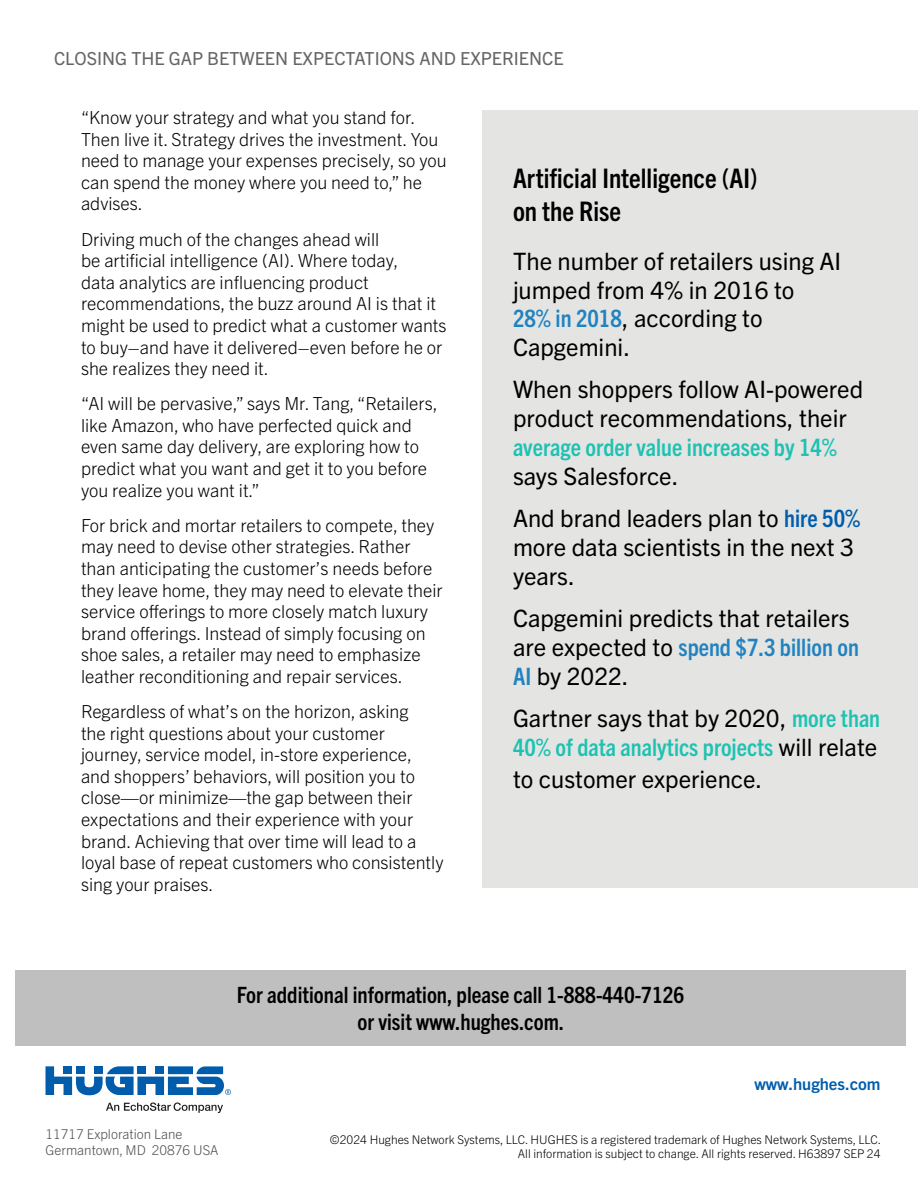
<style>
.page{position:relative;width:918px;height:1188px;background:#fff}
.page>*{position:absolute;margin:0;border:0;box-sizing:border-box;transform-origin:0 0}
.Content{font:700 condensed 27px/32.4px "Trade Gothic Next LT Pro";color:#000}
.Content-2{font:24px/28.8px "Trade Gothic Next LT Pro";color:#000}
.Content-3{font:700 condensed 24px/28.8px "Trade Gothic Next LT Pro";color:#1fc2b2}
.t1{font:700 condensed 22.5px/27px "Trade Gothic Next LT Pro";color:#000;text-align:center}
.Content-4{font:300 18px/21.6px "Trade Gothic Next LT Pro";color:#000}
.t2{font:18px "Trade Gothic Next LT Pro";color:#666}
.t3{font:700 16.5px "Trade Gothic Next LT Pro";color:#015dac}
.t4{font:300 13.5px/16.2px "Trade Gothic Next LT Pro";color:#4d4d4d}
.t5{font:300 12px/14.4px "Trade Gothic Next LT Pro";color:#000;text-align:right}
.s1{font-weight:700;font-stretch:condensed;color:#2182c0}
.s2{font-weight:700;font-stretch:condensed;color:#1fc2b2}
.s3{font-weight:700;font-stretch:condensed;color:#005dac}
.s4{font-weight:400;font-stretch:normal;color:#000}
</style>
<div class="page">
<svg style="left:46px;top:1066px;width:185px;height:29px"></svg>
<svg style="left:106px;top:1103px;width:117px;height:10px"></svg>
<div style="left:15px;top:970px;width:891px;height:75px;background:#bfbfbf"></div>
<div style="left:483px;top:110px;width:435px;height:778px;background:#e4e5e3"></div>
<p class="t2" style="left:54px;top:46px;width:511px">CLOSING THE GAP BETWEEN EXPECTATIONS AND EXPERIENCE</p>
<p class="Content-4" style="left:81px;top:106px;width:367px">“Know your strategy and what you stand for.<br>Then live it. Strategy drives the investment. You need to manage your expenses precisely, so you can spend the money where you need to,” he advises.</p>
<p class="Content-4" style="left:81px;top:227px;width:367px">Driving much of the changes ahead will<br>be artificial intelligence (AI). Where today,<br>data analytics are influencing product recommendations, the buzz around AI is that it might be used to predict what a customer wants to buy–and have it delivered–even before he or she realizes they need it.</p>
<p class="Content-4" style="left:81px;top:392px;width:358px">“AI will be pervasive,” says Mr. Tang, “Retailers, like Amazon, who have perfected quick and even same day delivery, are exploring how to predict what you want and get it to you before you realize you want it.”</p>
<p class="Content-4" style="left:81px;top:513px;width:363px">For brick and mortar retailers to compete, they may need to devise other strategies. Rather than anticipating the customer’s needs before they leave home, they may need to elevate their service offerings to more closely match luxury brand offerings. Instead of simply focusing on shoe sales, a retailer may need to emphasize leather reconditioning and repair services.</p>
<p class="Content-4" style="left:81px;top:700px;width:364px">Regardless of what’s on the horizon, asking<br>the right questions about your customer journey, service model, in-store experience, and shoppers’ behaviors, will position you to close—or minimize—the gap between their expectations and their experience with your brand. Achieving that over time will lead to a loyal base of repeat customers who consistently sing your praises.</p>
<p class="Content" style="left:513px;top:161px;width:246px">Artificial Intelligence (AI) on the Rise</p>
<p class="Content-2" style="left:513px;top:245px;width:330px">The number of retailers using AI jumped from 4% in 2016 to<br><span class="s1">28% in 2018</span>, according to<br>Capgemini.</p>
<p class="Content-2" style="left:513px;top:374px;width:352px">When shoppers follow AI-powered product recommendations, their <span class="s2">average order value increases by 14% </span>says Salesforce.</p>
<p class="Content-2" style="left:513px;top:502px;width:349px">And brand leaders plan to <span class="s3">hire 50% </span>more data scientists in the next 3 years.</p>
<p class="Content-2" style="left:513px;top:602px;width:348px">Capgemini predicts that retailers are expected to <span class="s1">spend $7.3 billion on<br>AI</span> by 2022.</p>
<p class="Content-3" style="left:513px;top:702px;width:369px"><span class="s4">Gartner says that by 2020,</span> more than<br>40% of data analytics projects <span class="s4">will relate</span></p>
<p class="Content-2" style="left:513px;top:763px;width:251px">to customer experience.</p>
<p class="t4" style="left:46px;top:1125px;width:175px">11717 Exploration Lane<br>Germantown, MD 20876 USA</p>
<p class="t1" style="left:237px;top:980px;width:449px">For additional information, please call 1-888-440-7126 or visit www.hughes.com.</p>
<p class="t3" style="left:754px;top:1073px;width:128px">www.hughes.com</p>
<p class="t5" style="left:330px;top:1131px;width:553px">©2024 Hughes Network Systems, LLC. HUGHES is a registered trademark of Hughes Network Systems, LLC.<br>All information is subject to change. All rights reserved. H63897 SEP 24</p>
</div>
